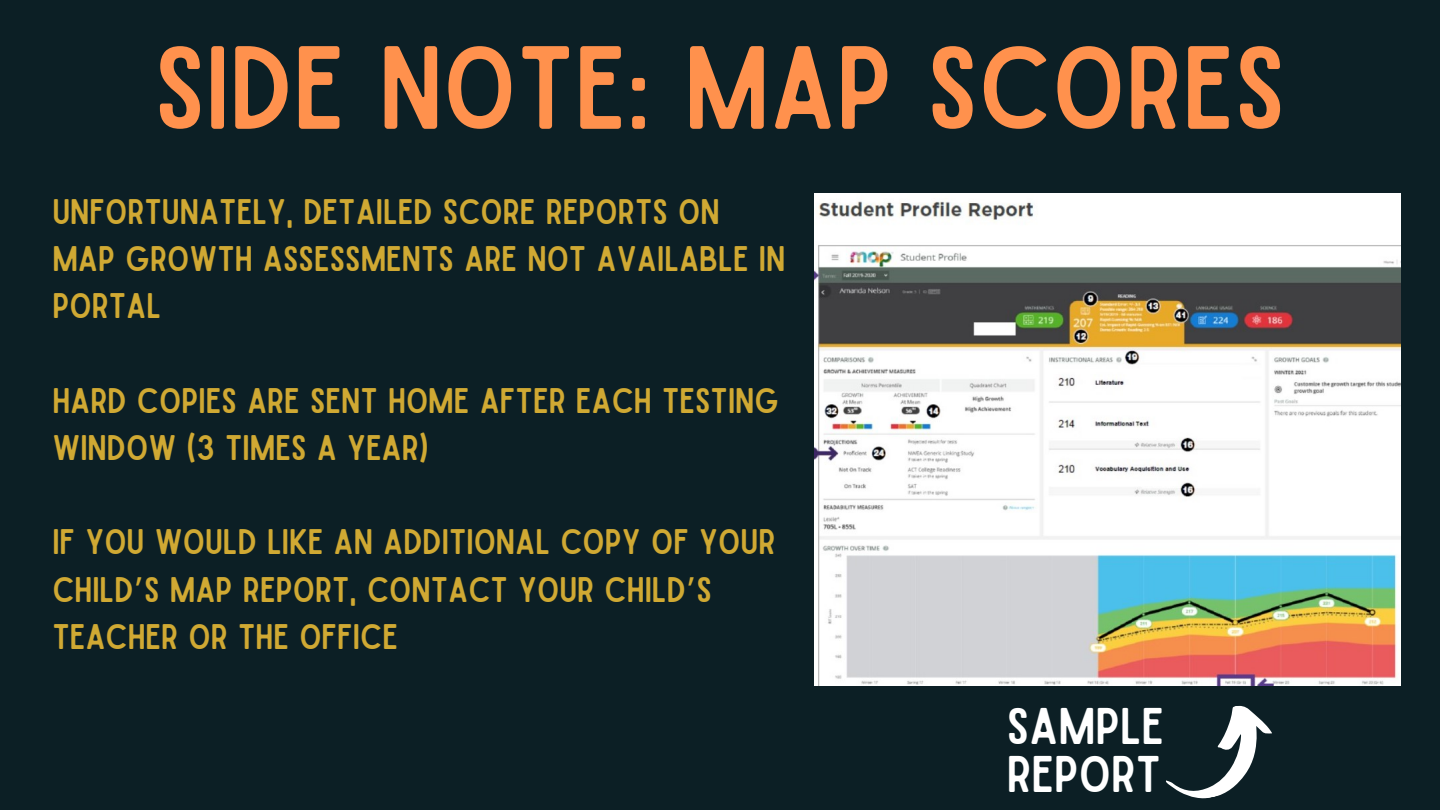
<style>
.page{position:relative;width:1440px;height:810px;background:#0c1f25}
.page>*{position:absolute;margin:0;border:0;box-sizing:border-box;transform-origin:0 0}
.t1{font:112.8px "Sailors";color:#ff914d}
.t2{font:49.3px/48.8px "Sailors";color:#fff}
.t3{font:34px/47.2px "Sailors";color:#d0a933}
.s1{font-family:"Noto Sans Gurmukhi"}
</style>
<div class="page">
<img style="left:814px;top:193px;width:587px;height:492px">
<svg style="left:1166px;top:705px;width:106px;height:94px"></svg>
<p class="t1" style="left:154px;top:46px;width:1133px">SIDE NOTE: MAP SCORES</p>
<p class="t3" style="left:52px;top:189px;width:735px">UNFORTUNATELY, DETAILED SCORE REPORTS ON<br>MAP GROWTH ASSESSMENTS ARE NOT AVAILABLE IN<br>PORTAL</p>
<p class="t3" style="left:52px;top:378px;width:728px">HARD COPIES ARE SENT HOME AFTER EACH TESTING<br>WINDOW (3 TIMES A YEAR)</p>
<p class="t3" style="left:52px;top:520px;width:725px">IF YOU WOULD LIKE AN ADDITIONAL COPY OF YOUR<br>CHILD<span class="s1">’</span>S MAP REPORT, CONTACT YOUR CHILD<span class="s1">’</span>S<br>TEACHER OR THE OFFICE</p>
<p class="t2" style="left:1007px;top:703px;width:159px">SAMPLE<br>REPORT</p>
</div>
